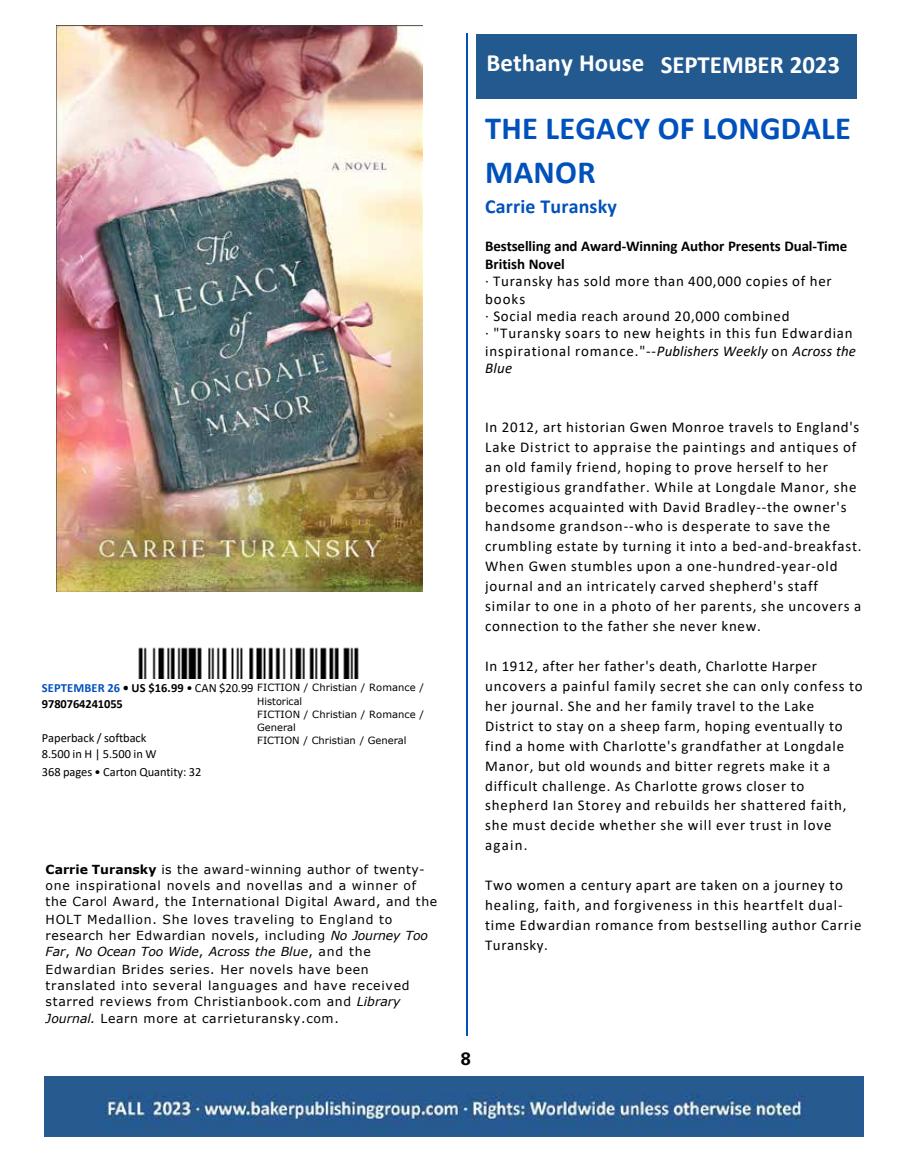
<style>
.page{position:relative;width:918px;height:1175px;background:#fff}
.page>*{position:absolute;margin:0;border:0;box-sizing:border-box;transform-origin:0 0}
.t1{font:700 32.4px/43.5px "Calibri";letter-spacing:.005em;color:#0051bc}
.t2{font:700 24.9px "Calibri";color:#fff}
.t3{font:700 19.95px "Calibri";letter-spacing:.01em;color:#0051bc}
.t4{font:700 18px "Univers";color:#000}
.t5{font:15px/20px "Calibri";letter-spacing:.055em;color:#000}
.t6{font:700 15px/17.4px "Calibri";letter-spacing:-.005em;color:#000}
.t7{font:12.45px/16.2px "Verdana";letter-spacing:.055em;color:#000}
.t8{font:12.45px/16.2px "Calibri";letter-spacing:-.005em;color:#000}
.t9{font:700 12.45px/16.2px "Calibri";color:#000}
.t10{font:9.9px/13.6px "Verdana";letter-spacing:.005em;color:#000}
.s1{color:#0051bc}
.s2{font-weight:400}
.s3{font-weight:700}
.s4{font-style:italic}
</style>
<div class="page">
<img style="left:57px;top:26px;width:366px;height:565px">
<img style="left:138px;top:647px;width:221px;height:31px">
<hr style="left:466px;top:33px;width:2px;height:1002px;background:#0051bc">
<div style="left:476px;top:34px;width:380px;height:64px;background:#22598f"></div>
<img style="left:44px;top:1077px;width:820px;height:59px">
<p class="t9" style="left:42px;top:679px;width:213px"><span class="s1">SEPTEMBER 26</span> • US $16.99 <span class="s2">• CAN $20.99<br></span>9780764241055</p>
<p class="t8" style="left:42px;top:729px;width:116px">Paperback / softback<br>8.500 in H | 5.500 in W</p>
<p class="t8" style="left:42px;top:763px;width:161px">368 pages • Carton Quantity: 32</p>
<p class="t10" style="left:257px;top:680px;width:168px">FICTION / Christian / Romance /<br>Historical<br>FICTION / Christian / Romance /</p>
<p class="t10" style="left:257px;top:720px;width:151px">General<br>FICTION / Christian / General</p>
<p class="t7" style="left:46px;top:861px;width:393px"><span class="s3">Carrie Turansky</span> is the award-winning author of twenty&shy;one inspirational novels and novellas and a winner of the Carol Award, the International Digital Award, and the</p>
<p class="t7" style="left:46px;top:911px;width:384px">HOLT Medallion. She loves traveling to England to research her Edwardian novels, including <span class="s4">No Journey Too<br>Far</span>, <span class="s4">No Ocean Too Wide</span>, <span class="s4">Across the Blue</span>, and the</p>
<p class="t7" style="left:46px;top:960px;width:366px">Edwardian Brides series. Her novels have been translated into several languages and have received starred reviews from Christianbook.com and <span class="s4">Library</span></p>
<p class="t7" style="left:46px;top:1010px;width:295px"><span class="s4">Journal.</span> Learn more at carrieturansky.com.</p>
<h2 class="t2" style="left:486px;top:47px;width:355px">Bethany House SEPTEMBER 2023</h2>
<h1 class="t1" style="left:485px;top:106px;width:367px">THE LEGACY OF LONGDALE<br>MANOR</h1>
<h3 class="t3" style="left:485px;top:192px;width:133px">Carrie Turansky</h3>
<p class="t6" style="left:485px;top:237px;width:364px">Bestselling and Award-Winning Author Presents Dual-Time<br>British Novel</p>
<p class="t5" style="left:485px;top:272px;width:372px;line-height:17.4px">· Turansky has sold more than 400,000 copies of her books<br>· Social media reach around 20,000 combined<br>· "Turansky soars to new heights in this fun Edwardian inspirational romance."--<span class="s4">Publishers Weekly</span> on <span class="s4">Across the Blue</span></p>
<p class="t5" style="left:485px;top:416px;width:378px">In 2012, art historian Gwen Monroe travels to England's Lake District to appraise the paintings and antiques of an old family friend, hoping to prove herself to her prestigious grandfather. While at Longdale Manor, she becomes acquainted with David Bradley--the owner's handsome grandson--who is desperate to save the crumbling estate by turning it into a bed-and-breakfast.<br>When Gwen stumbles upon a one-hundred-year-old journal and an intricately carved shepherd's staff similar to one in a photo of her parents, she uncovers a connection to the father she never knew.</p>
<p class="t5" style="left:485px;top:655px;width:379px">In 1912, after her father's death, Charlotte Harper uncovers a painful family secret she can only confess to her journal. She and her family travel to the Lake District to stay on a sheep farm, hoping eventually to find a home with Charlotte's grandfather at Longdale Manor, but old wounds and bitter regrets make it a difficult challenge. As Charlotte grows closer to shepherd Ian Storey and rebuilds her shattered faith, she must decide whether she will ever trust in love again.</p>
<p class="t5" style="left:485px;top:874px;width:378px">Two women a century apart are taken on a journey to healing, faith, and forgiveness in this heartfelt dual&shy;time Edwardian romance from bestselling author Carrie Turansky.</p>
<p class="t4" style="left:461px;top:1048px;width:12px">8</p>
</div>
